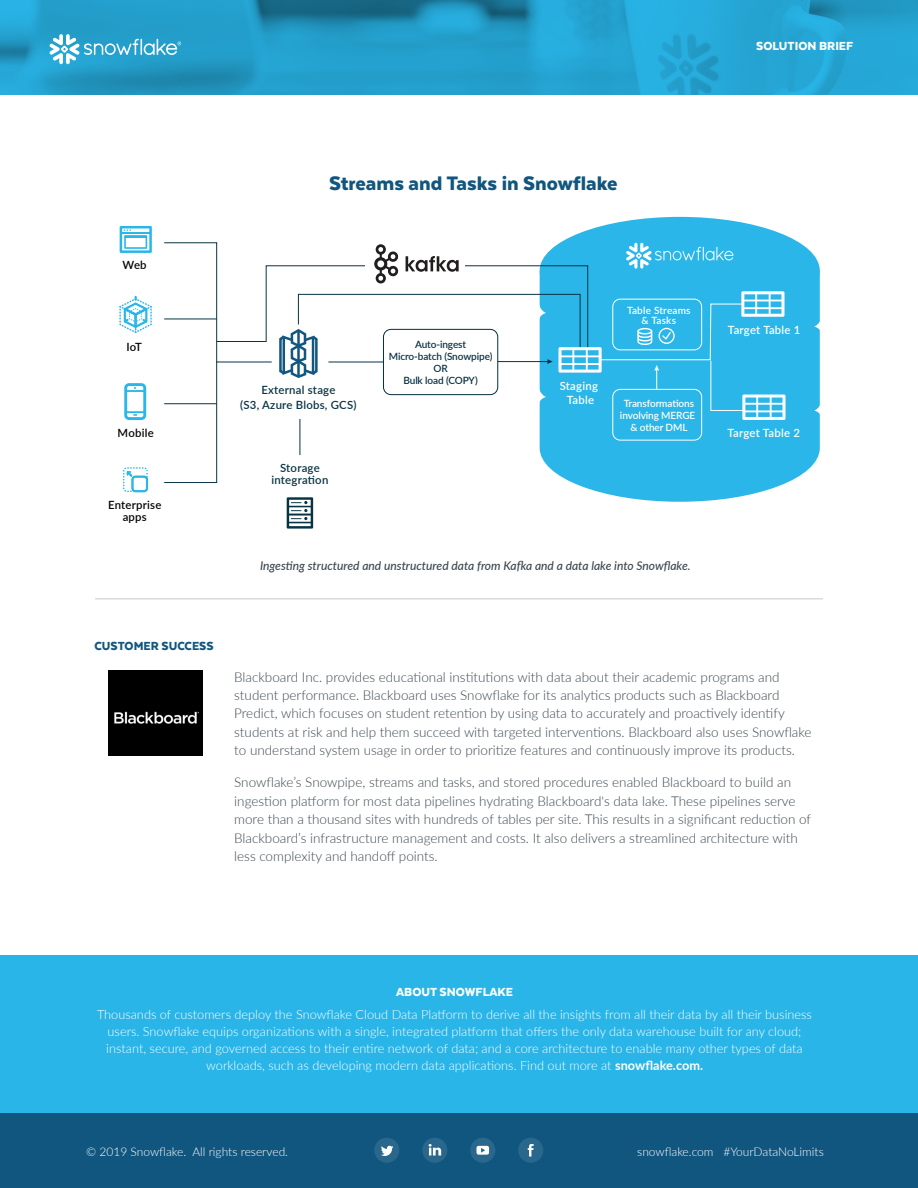
<style>
.page{position:relative;width:918px;height:1188px;background:#fff}
.page>*{position:absolute;margin:0;border:0;box-sizing:border-box;transform-origin:0 0}
.t1{font:900 22.5px "Texta";color:#11567f}
.Paragraph_Style_1{font:300 13.5px/18.5px "Lato";color:#3a4650}
.t2{font:900 13.5px "Texta";color:#fff}
.t3{font:900 13.5px "Texta";color:#11567f}
.t4{font:300 12.75px/16.8px "Lato";color:#fff;text-align:center}
.Paragraph_Style_1-2{font:italic 500 12px "Lato";color:#3a4650}
.t5{font:300 12px "Lato";color:#fff}
.t6{font:600 11.4px/15.1px "Lato";letter-spacing:.02em;color:#083344;text-align:center}
.t7{font:600 11.4px/13.6px "Lato";letter-spacing:.02em;color:#fff;text-align:center}
.t8{font:600 11.4px/11.9px "Lato";letter-spacing:.02em;color:#040503;text-align:center}
.t9{font:600 10.05px/11.7px "Lato";letter-spacing:-.01em;color:#083344;text-align:center}
.t10{font:600 10.05px/11.7px "Lato";letter-spacing:-.01em;color:#fff;text-align:center}
.t11{font:600 10.05px/10.1px "Lato";letter-spacing:.02em;color:#fff;text-align:center}
.s1{font-weight:700}
</style>
<div class="page">
<div style="left:0;top:1112px;width:918px;height:76px;background:#11567f"></div>
<div style="left:0;top:955px;width:918px;height:157px;background:#29b5e8"></div>
<div style="left:374px;top:1138px;width:25px;height:25px;background:#29678c;border-radius:50%"></div>
<svg style="left:381px;top:1146px;width:12px;height:10px"></svg>
<div style="left:518px;top:1138px;width:25px;height:25px;background:#29678c;border-radius:12px"></div>
<svg style="left:528px;top:1144px;width:6px;height:13px"></svg>
<div style="left:422px;top:1138px;width:25px;height:25px;background:#29678c;border-radius:50%"></div>
<svg style="left:429px;top:1144px;width:12px;height:11px"></svg>
<div style="left:470px;top:1138px;width:25px;height:25px;background:#29678c;border-radius:50%"></div>
<svg style="left:477px;top:1146px;width:12px;height:9px"></svg>
<hr style="left:95px;top:599px;width:728px;height:1px;background:#c4cccf">
<img style="left:109px;top:671px;width:94px;height:85px">
<img style="left:0;top:0;width:918px;height:94px">
<div style="left:540px;top:217px;width:280px;height:107px;background:#2ab6e8;border-radius:50%"></div>
<svg style="left:573px;top:272px;width:247px;height:230px;fill:#2ab6e8"></svg>
<svg style="left:814px;top:314px;width:6px;height:22px"></svg>
<svg style="left:814px;top:398px;width:6px;height:22px"></svg>
<svg style="left:287px;top:497px;width:26px;height:32px"></svg>
<svg style="left:124px;top:383px;width:22px;height:37px"></svg>
<svg style="left:119px;top:296px;width:33px;height:37px"></svg>
<svg style="left:120px;top:226px;width:32px;height:27px"></svg>
<hr style="left:121px;top:232px;width:29px;height:2px;background:#2ab6e8">
<svg style="left:123px;top:467px;width:25px;height:25px"></svg>
<svg style="left:164px;top:242px;width:622px;height:241px"></svg>
<svg style="left:49px;top:34px;width:132px;height:30px;background:#50b3d7"></svg>
<p class="t2" style="left:756px;top:39px;width:99px">SOLUTION BRIEF</p>
<p class="t1" style="left:329px;top:171px;width:290px">Streams and Tasks in Snowflake</p>
<p class="t8" style="left:123px;top:258px;width:26px">Web</p>
<p class="t8" style="left:126px;top:340px;width:17px">IoT</p>
<p class="t8" style="left:118px;top:426px;width:38px">Mobile</p>
<p class="t8" style="left:108px;top:499px;width:55px">Enterprise apps</p>
<p class="t6" style="left:240px;top:382px;width:118px">External stage<br>(S3, Azure Blobs, GCS)</p>
<p class="t6" style="left:271px;top:462px;width:58px;line-height:11.9px">Storage integration</p>
<p class="t9" style="left:389px;top:338px;width:105px">Auto-ingest<br>Micro-batch (Snowpipe)<br>OR<br>Bulk load (COPY)</p>
<p class="t11" style="left:627px;top:304px;width:65px">Table Streams &amp; Tasks</p>
<p class="t7" style="left:560px;top:379px;width:40px">Staging<br>Table</p>
<p class="t10" style="left:620px;top:397px;width:77px">Transformations involving MERGE &amp; other DML</p>
<p class="Paragraph_Style_1-2" style="left:260px;top:557px;width:432px">Ingesting structured and unstructured data from Kafka and a data lake into Snowflake.</p>
<p class="t7" style="left:728px;top:322px;width:74px">Target Table 1</p>
<p class="t7" style="left:727px;top:425px;width:74px">Target Table 2</p>
<p class="t3" style="left:94px;top:639px;width:121px">CUSTOMER SUCCESS</p>
<p class="Paragraph_Style_1" style="left:234px;top:667px;width:579px">Blackboard Inc. provides educational institutions with data about their academic programs and student performance. Blackboard uses Snowflake for its analytics products such as Blackboard Predict, which focuses on student retention by using data to accurately and proactively identify students at risk and help them succeed with targeted interventions. Blackboard also uses Snowflake to understand system usage in order to prioritize features and continuously improve its products.</p>
<p class="Paragraph_Style_1" style="left:234px;top:773px;width:578px">Snowflake’s Snowpipe, streams and tasks, and stored procedures enabled Blackboard to build an ingestion platform for most data pipelines hydrating Blackboard's data lake. These pipelines serve more than a thousand sites with hundreds of tables per site. This results in a significant reduction of Blackboard’s infrastructure management and costs. It also delivers a streamlined architecture with less complexity and handoff points.</p>
<p class="t2" style="left:396px;top:985px;width:118px">ABOUT SNOWFLAKE</p>
<p class="t4" style="left:97px;top:1006px;width:717px">Thousands of customers deploy the Snowflake Cloud Data Platform to derive all the insights from all their data by all their business users. Snowflake equips organizations with a single, integrated platform that offers the only data warehouse built for any cloud; instant, secure, and governed access to their entire network of data; and a core architecture to enable many other types of data workloads, such as developing modern data applications. Find out more at <span class="s1">snowflake.com.</span></p>
<p class="t5" style="left:86px;top:1143px;width:203px">© 2019 Snowflake. All rights reserved.</p>
<p class="t5" style="left:637px;top:1143px;width:188px">snowflake.com #YourDataNoLimits</p>
</div>
